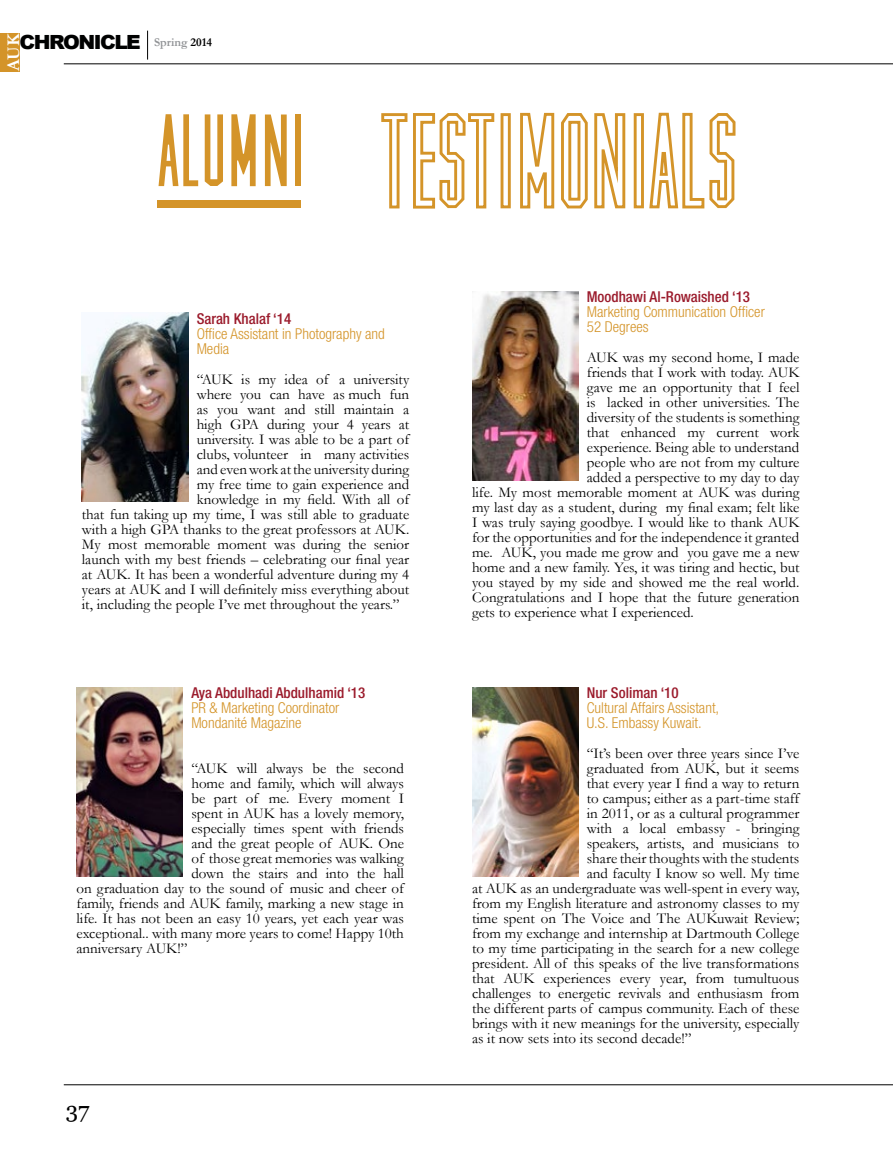
<style>
.page{position:relative;width:893px;height:1149px;background:#fff}
.page>*{position:absolute;margin:0;border:0;box-sizing:border-box;transform-origin:0 0}
.t1{font:22.5px "Georgia";color:#000}
.t2{font:900 19.5px "Arial";letter-spacing:-.075em;color:#000101;scale:1.04 1}
.t3{font:700 17.85px "Garamond";color:#fff}
.t4{font:15px "Garamond";color:#000101}
.t5{font:300 condensed 15px/15px "Helvetica Neue LT Std";color:#d49429}
.t6{font:500 condensed 15px "Helvetica Neue LT Std";color:#9b1b2c}
.s1{font-family:"Garamond";font-weight:700;font-size:12px;color:#919396}
.s2{font-family:"Garamond";font-weight:700;font-size:12px;color:#000}
</style>
<div class="page">
<hr style="left:64px;top:63px;width:829px;height:1px;background:#000">
<hr style="left:64px;top:1084px;width:829px;height:1px;background:#000">
<svg style="left:147px;top:31px;width:1px;height:29px"></svg>
<div style="left:0;top:33px;width:19px;height:39px;background:#d49429"></div>
<img style="left:82px;top:313px;width:106px;height:188px">
<svg style="left:381px;top:112px;width:355px;height:97px"></svg>
<svg style="left:159px;top:114px;width:39px;height:72px"></svg>
<svg style="left:205px;top:114px;width:18px;height:72px"></svg>
<svg style="left:231px;top:114px;width:25px;height:72px"></svg>
<svg style="left:265px;top:114px;width:22px;height:72px"></svg>
<div style="left:295px;top:114px;width:6px;height:72px;background:#d49429"></div>
<div style="left:157px;top:200px;width:144px;height:7px;background:#d49429"></div>
<img style="left:472px;top:687px;width:106px;height:189px">
<img style="left:77px;top:687px;width:106px;height:189px">
<img style="left:472px;top:291px;width:106px;height:189px">
<p class="t3" style="left:3px;top:71px;width:39px;rotate:-90deg">AUK</p>
<h2 class="t2" style="left:20px;top:27px;width:187px">CHRONICLE <span class="s1">Spring</span> <span class="s2">2014</span></h2>
<p class="t6" style="left:197px;top:309px;width:96px">Sarah Khalaf ‘14</p>
<p class="t5" style="left:197px;top:325px;width:190px">Office Assistant in Photography and<br>Media</p>
<p class="t4" style="left:197px;top:370px;width:214px">“AUK is my idea of a university</p>
<p class="t4" style="left:197px;top:385px;width:214px">where you can have as much fun</p>
<p class="t4" style="left:197px;top:400px;width:214px">as you want and still maintain a</p>
<p class="t4" style="left:197px;top:415px;width:214px">high GPA during your 4 years at</p>
<p class="t4" style="left:197px;top:430px;width:214px">university. I was able to be a part of</p>
<p class="t4" style="left:197px;top:445px;width:214px">clubs, volunteer in many activities</p>
<p class="t4" style="left:197px;top:460px;width:214px">and even work at the university during</p>
<p class="t4" style="left:197px;top:475px;width:214px">my free time to gain experience and</p>
<p class="t4" style="left:197px;top:490px;width:214px">knowledge in my field. With all of</p>
<p class="t4" style="left:82px;top:505px;width:329px">that fun taking up my time, I was still able to graduate</p>
<p class="t4" style="left:82px;top:520px;width:329px">with a high GPA thanks to the great professors at AUK.</p>
<p class="t4" style="left:82px;top:535px;width:329px">My most memorable moment was during the senior</p>
<p class="t4" style="left:82px;top:550px;width:329px">launch with my best friends – celebrating our final year</p>
<p class="t4" style="left:82px;top:565px;width:329px">at AUK. It has been a wonderful adventure during my 4</p>
<p class="t4" style="left:82px;top:580px;width:329px">years at AUK and I will definitely miss everything about</p>
<p class="t4" style="left:82px;top:595px;width:319px">it, including the people I’ve met throughout the years.”</p>
<p class="t6" style="left:191px;top:683px;width:176px">Aya Abdulhadi Abdulhamid ‘13</p>
<p class="t5" style="left:191px;top:699px;width:149px">PR &amp; Marketing Coordinator<br>Mondanité Magazine</p>
<p class="t4" style="left:191px;top:759px;width:214px">“AUK will always be the second</p>
<p class="t4" style="left:191px;top:774px;width:214px">home and family, which will always</p>
<p class="t4" style="left:191px;top:789px;width:214px">be part of me. Every moment I</p>
<p class="t4" style="left:191px;top:804px;width:214px">spent in AUK has a lovely memory,</p>
<p class="t4" style="left:191px;top:819px;width:214px">especially times spent with friends</p>
<p class="t4" style="left:191px;top:834px;width:214px">and the great people of AUK. One</p>
<p class="t4" style="left:191px;top:849px;width:214px">of those great memories was walking</p>
<p class="t4" style="left:191px;top:864px;width:214px">down the stairs and into the hall</p>
<p class="t4" style="left:77px;top:879px;width:329px">on graduation day to the sound of music and cheer of</p>
<p class="t4" style="left:77px;top:894px;width:329px">family, friends and AUK family, marking a new stage in</p>
<p class="t4" style="left:77px;top:909px;width:329px">life. It has not been an easy 10 years, yet each year was</p>
<p class="t4" style="left:77px;top:924px;width:329px">exceptional.. with many more years to come! Happy 10th</p>
<p class="t4" style="left:77px;top:939px;width:112px">anniversary AUK!”</p>
<h1 class="t1" style="left:66px;top:1093px;width:25px">37</h1>
<p class="t6" style="left:587px;top:288px;width:165px">Moodhawi Al-Rowaished ‘13</p>
<p class="t5" style="left:587px;top:304px;width:180px">Marketing Communication Officer<br>52 Degrees</p>
<p class="t4" style="left:587px;top:348px;width:214px">AUK was my second home, I made</p>
<p class="t4" style="left:587px;top:363px;width:214px">friends that I work with today. AUK</p>
<p class="t4" style="left:587px;top:378px;width:214px">gave me an opportunity that I feel</p>
<p class="t4" style="left:587px;top:393px;width:214px">is lacked in other universities. The</p>
<p class="t4" style="left:587px;top:408px;width:214px">diversity of the students is something</p>
<p class="t4" style="left:587px;top:423px;width:214px">that enhanced my current work</p>
<p class="t4" style="left:587px;top:438px;width:214px">experience. Being able to understand</p>
<p class="t4" style="left:587px;top:453px;width:214px">people who are not from my culture</p>
<p class="t4" style="left:587px;top:468px;width:214px">added a perspective to my day to day</p>
<p class="t4" style="left:472px;top:483px;width:329px">life. My most memorable moment at AUK was during</p>
<p class="t4" style="left:472px;top:498px;width:329px">my last day as a student, during my final exam; felt like</p>
<p class="t4" style="left:472px;top:513px;width:329px">I was truly saying goodbye. I would like to thank AUK</p>
<p class="t4" style="left:472px;top:528px;width:329px">for the opportunities and for the independence it granted</p>
<p class="t4" style="left:472px;top:543px;width:329px">me. AUK, you made me grow and you gave me a new</p>
<p class="t4" style="left:472px;top:558px;width:329px">home and a new family. Yes, it was tiring and hectic, but</p>
<p class="t4" style="left:472px;top:573px;width:329px">you stayed by my side and showed me the real world.</p>
<p class="t4" style="left:472px;top:588px;width:329px">Congratulations and I hope that the future generation</p>
<p class="t4" style="left:472px;top:603px;width:223px">gets to experience what I experienced.</p>
<p class="t6" style="left:587px;top:683px;width:93px">Nur Soliman ‘10</p>
<p class="t5" style="left:587px;top:699px;width:134px">Cultural Affairs Assistant,<br>U.S. Embassy Kuwait.</p>
<p class="t4" style="left:587px;top:744px;width:214px">“It’s been over three years since I’ve</p>
<p class="t4" style="left:587px;top:759px;width:214px">graduated from AUK, but it seems</p>
<p class="t4" style="left:587px;top:774px;width:214px">that every year I find a way to return</p>
<p class="t4" style="left:587px;top:789px;width:214px">to campus; either as a part-time staff</p>
<p class="t4" style="left:587px;top:804px;width:214px">in 2011, or as a cultural programmer</p>
<p class="t4" style="left:587px;top:819px;width:214px">with a local embassy - bringing</p>
<p class="t4" style="left:587px;top:834px;width:214px">speakers, artists, and musicians to</p>
<p class="t4" style="left:587px;top:849px;width:214px">share their thoughts with the students</p>
<p class="t4" style="left:587px;top:864px;width:214px">and faculty I know so well. My time</p>
<p class="t4" style="left:472px;top:879px;width:329px">at AUK as an undergraduate was well-spent in every way,</p>
<p class="t4" style="left:472px;top:894px;width:329px">from my English literature and astronomy classes to my</p>
<p class="t4" style="left:472px;top:909px;width:329px">time spent on The Voice and The AUKuwait Review;</p>
<p class="t4" style="left:472px;top:924px;width:329px">from my exchange and internship at Dartmouth College</p>
<p class="t4" style="left:472px;top:939px;width:329px">to my time participating in the search for a new college</p>
<p class="t4" style="left:472px;top:954px;width:329px">president. All of this speaks of the live transformations</p>
<p class="t4" style="left:472px;top:969px;width:329px">that AUK experiences every year, from tumultuous</p>
<p class="t4" style="left:472px;top:984px;width:329px">challenges to energetic revivals and enthusiasm from</p>
<p class="t4" style="left:472px;top:999px;width:329px">the different parts of campus community. Each of these</p>
<p class="t4" style="left:472px;top:1014px;width:329px">brings with it new meanings for the university, especially</p>
<p class="t4" style="left:472px;top:1029px;width:221px">as it now sets into its second decade!”</p>
</div>
